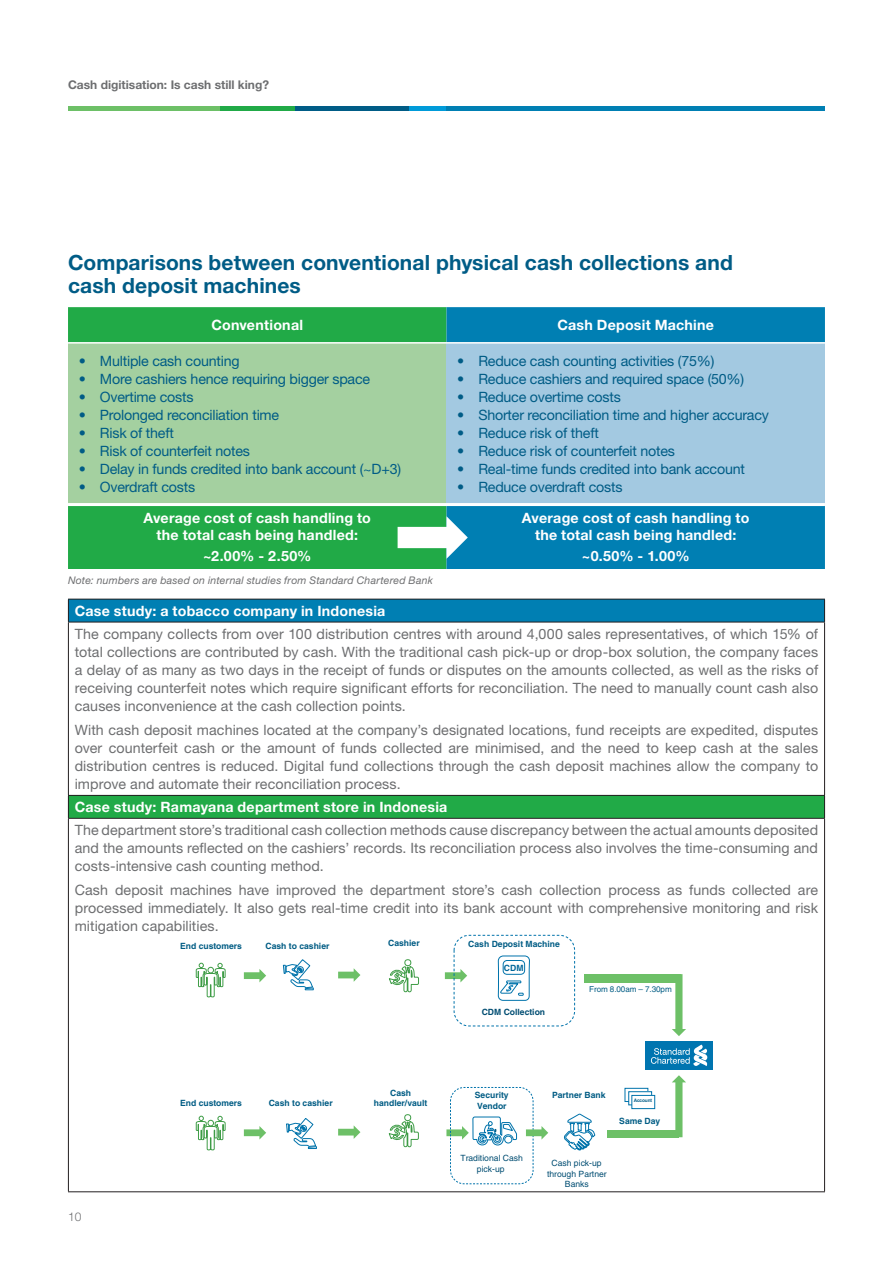
<style>
.page{position:relative;width:893px;height:1263px;background:#fff}
.page>*{position:absolute;margin:0;border:0;box-sizing:border-box;transform-origin:0 0}
.t1{font:700 21px/22.5px "Helvetica Neue LT Std";letter-spacing:.005em;color:#005c86}
.t2{font:14.25px/18px "Helvetica Neue LT Std";letter-spacing:.005em;color:#6d6e70;text-align:justify}
.t3{font:14.25px "Helvetica Neue LT Std";letter-spacing:-.015em;color:#005c86}
.t4{font:700 14.25px/16.5px "Helvetica Neue LT Std";letter-spacing:.015em;color:#fff;text-align:center}
.t5{font:700 12px "Helvetica Neue LT Std";color:#6d6e70}
.t6{font:300 12px "Helvetica Neue LT Std";color:#6d6e70}
.t7{font:italic 10.5px "Helvetica Neue LT Std";letter-spacing:.025em;color:#6d6e70}
.t8{font:700 8.55px/10.5px "Helvetica LT Std";color:#005c84}
.t9{font:8.55px/10.5px "Helvetica LT Std";color:#004d72;text-align:center}
.t10{font:700 8.55px "Helvetica LT Std";color:#004d72}
.t11{font:700 8.55px "Helvetica LT Std";color:#069}
.t12{font:8.1px "Helvetica LT Std";letter-spacing:-.015em;color:#005c84}
.t13{font:700 4.8px "Helvetica LT Std";letter-spacing:-.02em;color:#005c87}
</style>
<div class="page">
<div style="left:295px;top:106px;width:114px;height:5px;background:#005c86"></div>
<div style="left:219px;top:106px;width:76px;height:5px;background:#21aa47"></div>
<div style="left:409px;top:106px;width:37px;height:5px;background:#009bd9"></div>
<div style="left:68px;top:106px;width:151px;height:5px;background:#6dc067"></div>
<div style="left:446px;top:106px;width:379px;height:5px;background:#007fb3"></div>
<div style="left:68px;top:307px;width:378px;height:262px;background:#21aa47"></div>
<div style="left:446px;top:307px;width:379px;height:262px;background:#007fb3"></div>
<div style="left:68px;top:343px;width:378px;height:161px;background:#a4d0a0"></div>
<div style="left:446px;top:343px;width:379px;height:161px;background:#a3c9e1"></div>
<hr style="left:68px;top:342px;width:757px;height:2px;background:#fff">
<hr style="left:68px;top:503px;width:757px;height:3px;background:#fff">
<div style="left:68px;top:599px;width:757px;height:23px;background:#007fb3"></div>
<div style="left:68px;top:795px;width:757px;height:23px;background:#21aa47"></div>
<hr style="left:68px;top:599px;width:757px;height:1px;background:#231f20">
<svg style="left:68px;top:599px;width:1px;height:23px"></svg>
<svg style="left:824px;top:599px;width:1px;height:23px"></svg>
<hr style="left:68px;top:622px;width:757px;height:1px;background:#231f20">
<hr style="left:68px;top:622px;width:1px;height:173px;background:#231f20">
<hr style="left:824px;top:622px;width:1px;height:173px;background:#231f20">
<hr style="left:68px;top:795px;width:757px;height:1px;background:#231f20">
<svg style="left:68px;top:796px;width:1px;height:22px"></svg>
<svg style="left:824px;top:796px;width:1px;height:22px"></svg>
<hr style="left:68px;top:818px;width:757px;height:1px;background:#231f20">
<hr style="left:68px;top:819px;width:1px;height:372px;background:#231f20">
<hr style="left:824px;top:819px;width:1px;height:372px;background:#231f20">
<hr style="left:68px;top:1191px;width:757px;height:1px;background:#231f20">
<svg style="left:398px;top:516px;width:70px;height:43px"></svg>
<div style="left:645px;top:1041px;width:68px;height:29px;background:#0075b0"></div>
<svg style="left:651px;top:1045px;width:56px;height:21px"></svg>
<svg style="left:195px;top:963px;width:31px;height:35px"></svg>
<svg style="left:244px;top:969px;width:22px;height:13px"></svg>
<svg style="left:282px;top:959px;width:32px;height:32px"></svg>
<svg style="left:338px;top:968px;width:22px;height:14px"></svg>
<svg style="left:445px;top:969px;width:22px;height:13px"></svg>
<div style="left:454px;top:935px;width:121px;height:91px;border:1px dashed #0073ab;border-radius:15px"></div>
<svg style="left:244px;top:1126px;width:22px;height:13px"></svg>
<svg style="left:338px;top:1125px;width:22px;height:14px"></svg>
<div style="left:450px;top:1087px;width:83px;height:97px;border:1px dashed #0073ab;border-radius:14px"></div>
<svg style="left:446px;top:1094px;width:71px;height:68px"></svg>
<svg style="left:526px;top:1126px;width:22px;height:13px"></svg>
<div style="left:585px;top:974px;width:96px;height:8px;background:#6dc067"></div>
<svg style="left:672px;top:974px;width:14px;height:62px"></svg>
<div style="left:608px;top:1130px;width:71px;height:7px;background:#6dc067"></div>
<svg style="left:672px;top:1075px;width:14px;height:62px"></svg>
<svg style="left:497px;top:955px;width:33px;height:46px"></svg>
<div style="left:624px;top:1088px;width:24px;height:14px;border:1px solid #0073ab"></div>
<svg style="left:630px;top:1093px;width:20px;height:9px"></svg>
<div style="left:628px;top:1091px;width:24px;height:14px;border:1px solid #0073ab"></div>
<div style="left:632px;top:1095px;width:23px;height:13px;background:#fff"></div>
<div style="left:631px;top:1095px;width:24px;height:14px;border:1px solid #0073ab"></div>
<svg style="left:389px;top:959px;width:30px;height:34px"></svg>
<svg style="left:564px;top:1113px;width:32px;height:37px"></svg>
<svg style="left:195px;top:1116px;width:31px;height:35px"></svg>
<svg style="left:286px;top:1118px;width:31px;height:31px"></svg>
<svg style="left:388px;top:1114px;width:31px;height:34px"></svg>
<p class="t5" style="left:68px;top:81px;width:203px">Cash digitisation: Is cash still king?</p>
<h1 class="t1" style="left:68px;top:254px;width:666px">Comparisons between conventional physical cash collections and cash deposit machines</h1>
<p class="t4" style="left:211px;top:318px;width:93px">Conventional</p>
<p class="t4" style="left:557px;top:318px;width:158px">Cash Deposit Machine</p>
<p class="t3" style="left:79px;top:356px;width:162px">• Multiple cash counting</p>
<p class="t3" style="left:79px;top:374px;width:293px">• More cashiers hence requiring bigger space</p>
<p class="t3" style="left:79px;top:392px;width:116px">• Overtime costs</p>
<p class="t3" style="left:79px;top:410px;width:202px">• Prolonged reconciliation time</p>
<p class="t3" style="left:79px;top:428px;width:97px">• Risk of theft</p>
<p class="t3" style="left:79px;top:446px;width:173px">• Risk of counterfeit notes</p>
<p class="t3" style="left:79px;top:464px;width:324px">• Delay in funds credited into bank account (~D+3)</p>
<p class="t3" style="left:79px;top:482px;width:118px">• Overdraft costs</p>
<p class="t3" style="left:457px;top:356px;width:259px">• Reduce cash counting activities (75%)</p>
<p class="t3" style="left:457px;top:374px;width:289px">• Reduce cashiers and required space (50%)</p>
<p class="t3" style="left:457px;top:392px;width:165px">• Reduce overtime costs</p>
<p class="t3" style="left:457px;top:410px;width:313px">• Shorter reconciliation time and higher accuracy</p>
<p class="t3" style="left:457px;top:428px;width:143px">• Reduce risk of theft</p>
<p class="t3" style="left:457px;top:446px;width:219px">• Reduce risk of counterfeit notes</p>
<p class="t3" style="left:457px;top:464px;width:289px">• Real-time funds credited into bank account</p>
<p class="t3" style="left:457px;top:482px;width:167px">• Reduce overdraft costs</p>
<p class="t4" style="left:144px;top:512px;width:229px">Average cost of cash handling to the total cash being handled:</p>
<p class="t4" style="left:203px;top:549px;width:110px">~2.00% - 2.50%</p>
<p class="t4" style="left:522px;top:512px;width:229px">Average cost of cash handling to the total cash being handled:</p>
<p class="t4" style="left:582px;top:549px;width:109px">~0.50% - 1.00%</p>
<p class="t7" style="left:68px;top:577px;width:366px">Note: numbers are based on internal studies from Standard Chartered Bank</p>
<p class="t4" style="left:75px;top:604px;width:312px">Case study: a tobacco company in Indonesia</p>
<p class="t2" style="left:75px;top:626px;width:745px">The company collects from over 100 distribution centres with around 4,000 sales representatives, of which 15% of total collections are contributed by cash. With the traditional cash pick-up or drop-box solution, the company faces a delay of as many as two days in the receipt of funds or disputes on the amounts collected, as well as the risks of receiving counterfeit notes which require significant efforts for reconciliation. The need to manually count cash also causes inconvenience at the cash collection points.</p>
<p class="t2" style="left:75px;top:723px;width:745px">With cash deposit machines located at the company’s designated locations, fund receipts are expedited, disputes over counterfeit cash or the amount of funds collected are minimised, and the need to keep cash at the sales distribution centres is reduced. Digital fund collections through the cash deposit machines allow the company to improve and automate their reconciliation process.</p>
<p class="t4" style="left:75px;top:800px;width:374px">Case study: Ramayana department store in Indonesia</p>
<p class="t2" style="left:75px;top:822px;width:745px">The department store’s traditional cash collection methods cause discrepancy between the actual amounts deposited and the amounts reflected on the cashiers’ records. Its reconciliation process also involves the time-consuming and costs-intensive cash counting method.</p>
<p class="t2" style="left:75px;top:883px;width:745px">Cash deposit machines have improved the department store’s cash collection process as funds collected are processed immediately. It also gets real-time credit into its bank account with comprehensive monitoring and risk mitigation capabilities.</p>
<p class="t6" style="left:68px;top:1212px;width:15px">10</p>
<p class="t8" style="left:180px;top:942px;width:63px">End customers</p>
<p class="t8" style="left:265px;top:942px;width:66px">Cash to cashier</p>
<p class="t8" style="left:388px;top:939px;width:33px">Cashier</p>
<p class="t8" style="left:468px;top:940px;width:93px">Cash Deposit Machine</p>
<p class="t11" style="left:504px;top:964px;width:21px">CDM</p>
<p class="t12" style="left:589px;top:986px;width:84px">From 8.00am – 7.30pm</p>
<p class="t10" style="left:482px;top:1009px;width:65px">CDM Collection</p>
<p class="t8" style="left:390px;top:1088px;width:23px">Cash</p>
<p class="t8" style="left:180px;top:1099px;width:63px">End customers</p>
<p class="t8" style="left:374px;top:1099px;width:55px">handler/vault</p>
<p class="t8" style="left:269px;top:1099px;width:66px">Cash to cashier</p>
<p class="t8" style="left:475px;top:1091px;width:35px">Security<br>Vendor</p>
<p class="t8" style="left:552px;top:1091px;width:55px">Partner Bank</p>
<p class="t13" style="left:634px;top:1098px;width:20px">Account</p>
<p class="t8" style="left:619px;top:1116px;width:43px">Same Day</p>
<p class="t9" style="left:460px;top:1154px;width:64px">Traditional Cash pick-up</p>
<p class="t9" style="left:547px;top:1159px;width:61px">Cash pick-up through Partner<br>Banks</p>
</div>
